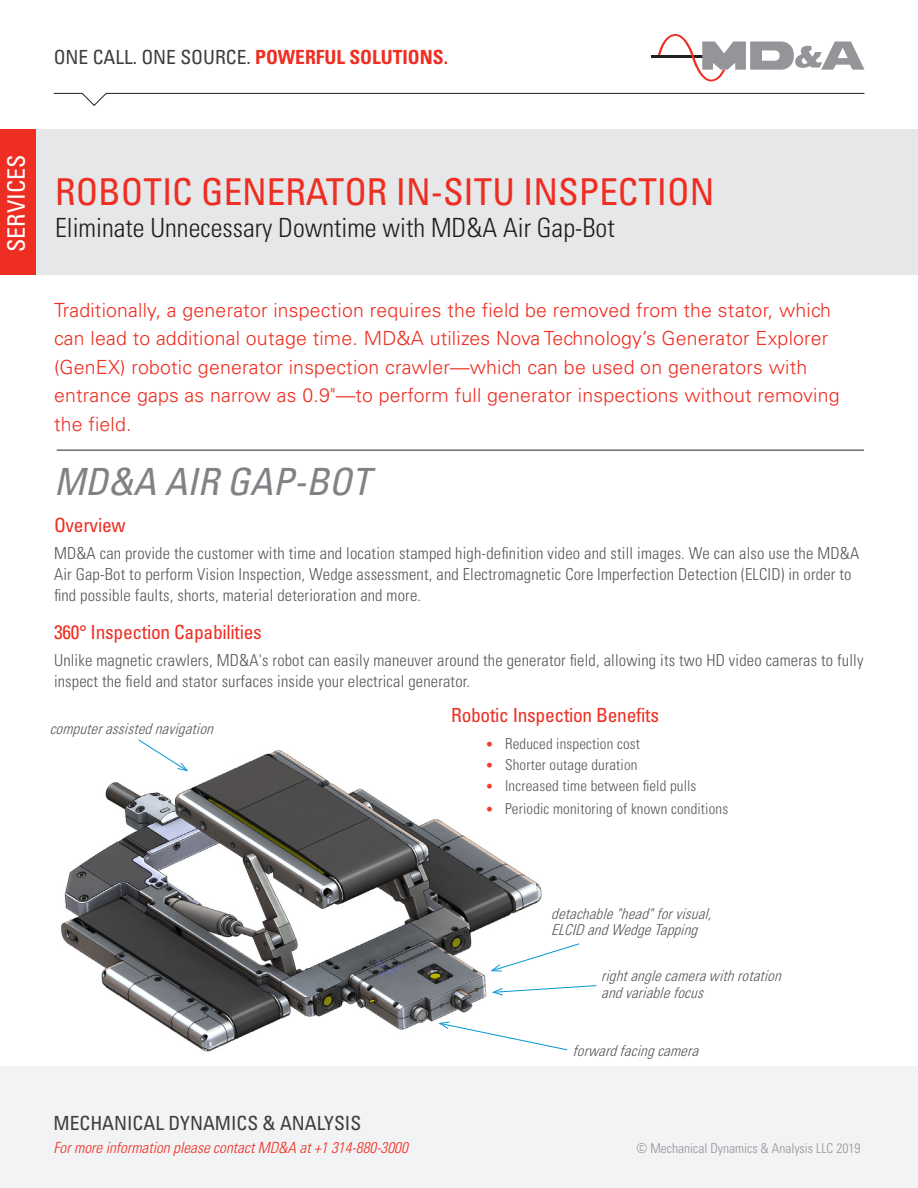
<style>
.page{position:relative;width:918px;height:1188px;background:#fff}
.page>*{position:absolute;margin:0;border:0;box-sizing:border-box;transform-origin:0 0}
.Story_Heading_1_Red{font:italic condensed 37.5px "Univers LT Std";color:#808285}
.Paragraph_Style_1{font:condensed 37.05px "Univers LT Std";color:#ee2e22}
.t1{font:300 condensed 26.4px "Univers LT Std";color:#231f20}
.t2{font:condensed 24px "Univers LT Std";color:#fff}
.Red_Lead_Story_Parag{font:300 19.5px/28.5px "Univers LT Std";letter-spacing:.01em;color:#ee2e22}
.t3{font:condensed 19.5px "Univers LT Std";color:#3e3e3f}
.Story_Heading_1_Red-2{font:condensed 19.5px "Univers LT Std";letter-spacing:-.015em;color:#ee2e22}
.Default{font:300 condensed 16.5px/21px "Univers LT Std";letter-spacing:.01em;color:#57585a}
.Paragraph_Style_1-2{font:300 condensed 16.5px/21px "Univers LT Std";letter-spacing:.01em;color:#57585a}
.t4{font:italic 300 condensed 15.3px "Univers LT Std";color:#ee2e22}
.Paragraph_Style_1-3{font:italic 300 condensed 15px/16.5px "Univers LT Std";color:#57585a}
.t5{font:300 condensed 15px "Univers LT Std";letter-spacing:.01em;color:#57585a}
.t6{font:300 condensed 13.5px "Univers LT Std";color:#939598}
.s1{font-weight:700;color:#ee2e22}
.s2{font-size:13.5px;color:#ef3f2f}
</style>
<div class="page">
<img style="left:61px;top:750px;width:481px;height:302px">
<div style="left:0;top:1066px;width:918px;height:122px;background:#f2f3f4"></div>
<div style="left:35px;top:129px;width:883px;height:146px;background:#e6e7e9"></div>
<svg style="left:53px;top:93px;width:812px;height:13px"></svg>
<div style="left:0;top:129px;width:36px;height:146px;background:#ee2e22"></div>
<hr style="left:57px;top:450px;width:807px;height:1px;background:#231f20">
<svg style="left:438px;top:1021px;width:130px;height:30px"></svg>
<svg style="left:491px;top:985px;width:106px;height:11px"></svg>
<svg style="left:138px;top:739px;width:51px;height:33px"></svg>
<svg style="left:490px;top:943px;width:90px;height:29px"></svg>
<hr style="left:651px;top:55px;width:60px;height:3px;background:#231f20">
<svg style="left:658px;top:34px;width:207px;height:48px"></svg>
<p class="t3" style="left:54px;top:45px;width:396px">ONE CALL. ONE SOURCE. <span class="s1">POWERFUL SOLUTIONS.</span></p>
<p class="t2" style="left:1px;top:252px;width:99px;rotate:-90deg">SERVICES</p>
<p class="Paragraph_Style_1" style="left:55px;top:168px;width:661px">ROBOTIC GENERATOR IN-SITU INSPECTION</p>
<p class="t1" style="left:55px;top:212px;width:561px">Eliminate Unnecessary Downtime with MD&amp;A Air Gap-Bot</p>
<p class="Red_Lead_Story_Parag" style="left:54px;top:295px;width:787px">Traditionally, a generator inspection requires the field be removed from the stator, which can lead to additional outage time. MD&amp;A utilizes Nova Technology’s Generator Explorer (GenEX) robotic generator inspection crawler—which can be used on generators with entrance gaps as narrow as 0.9"—to perform full generator inspections without removing the field.</p>
<p class="Story_Heading_1_Red" style="left:54px;top:458px;width:328px">MD&amp;A AIR GAP-BOT</p>
<p class="Story_Heading_1_Red-2" style="left:54px;top:513px;width:73px">Overview</p>
<p class="Default" style="left:54px;top:543px;width:807px">MD&amp;A can provide the customer with time and location stamped high-definition video and still images. We can also use the MD&amp;A<br>Air Gap-Bot to perform Vision Inspection, Wedge assessment, and Electromagnetic Core Imperfection Detection (ELCID) in order to find possible faults, shorts, material deterioration and more.</p>
<p class="Story_Heading_1_Red-2" style="left:54px;top:619px;width:209px">360° Inspection Capabilities</p>
<p class="Paragraph_Style_1-2" style="left:54px;top:649px;width:811px">Unlike magnetic crawlers, MD&amp;A's robot can easily maneuver around the generator field, allowing its two HD video cameras to fully inspect the field and stator surfaces inside your electrical generator.</p>
<p class="Paragraph_Style_1-3" style="left:50px;top:720px;width:169px">computerassistednavigation</p>
<p class="Story_Heading_1_Red-2" style="left:451px;top:702px;width:209px">Robotic Inspection Benefits</p>
<p class="t5" style="left:486px;top:734px;width:156px"><span class="s2">•</span> Reduced inspection cost</p>
<p class="t5" style="left:486px;top:755px;width:153px"><span class="s2">•</span> Shorter outage duration</p>
<p class="t5" style="left:486px;top:776px;width:212px"><span class="s2">•</span> Increased time between field pulls</p>
<p class="t5" style="left:486px;top:800px;width:244px"><span class="s2">•</span> Periodic monitoring of known conditions</p>
<p class="Paragraph_Style_1-3" style="left:551px;top:905px;width:166px">detachable"head"forvisual,<br>ELCIDandWedgeTapping</p>
<p class="Paragraph_Style_1-3" style="left:601px;top:968px;width:186px">rightanglecamerawithrotation andvariablefocus</p>
<p class="Paragraph_Style_1-3" style="left:573px;top:1043px;width:132px">forwardfacingcamera</p>
<p class="t3" style="left:54px;top:1111px;width:309px">MECHANICAL DYNAMICS &amp; ANALYSIS</p>
<p class="t4" style="left:54px;top:1138px;width:360px">FormoreinformationpleasecontactMD&amp;A at+1314-880-3000</p>
<p class="t6" style="left:637px;top:1140px;width:225px">© Mechanical Dynamics &amp; Analysis LLC 2019</p>
</div>
